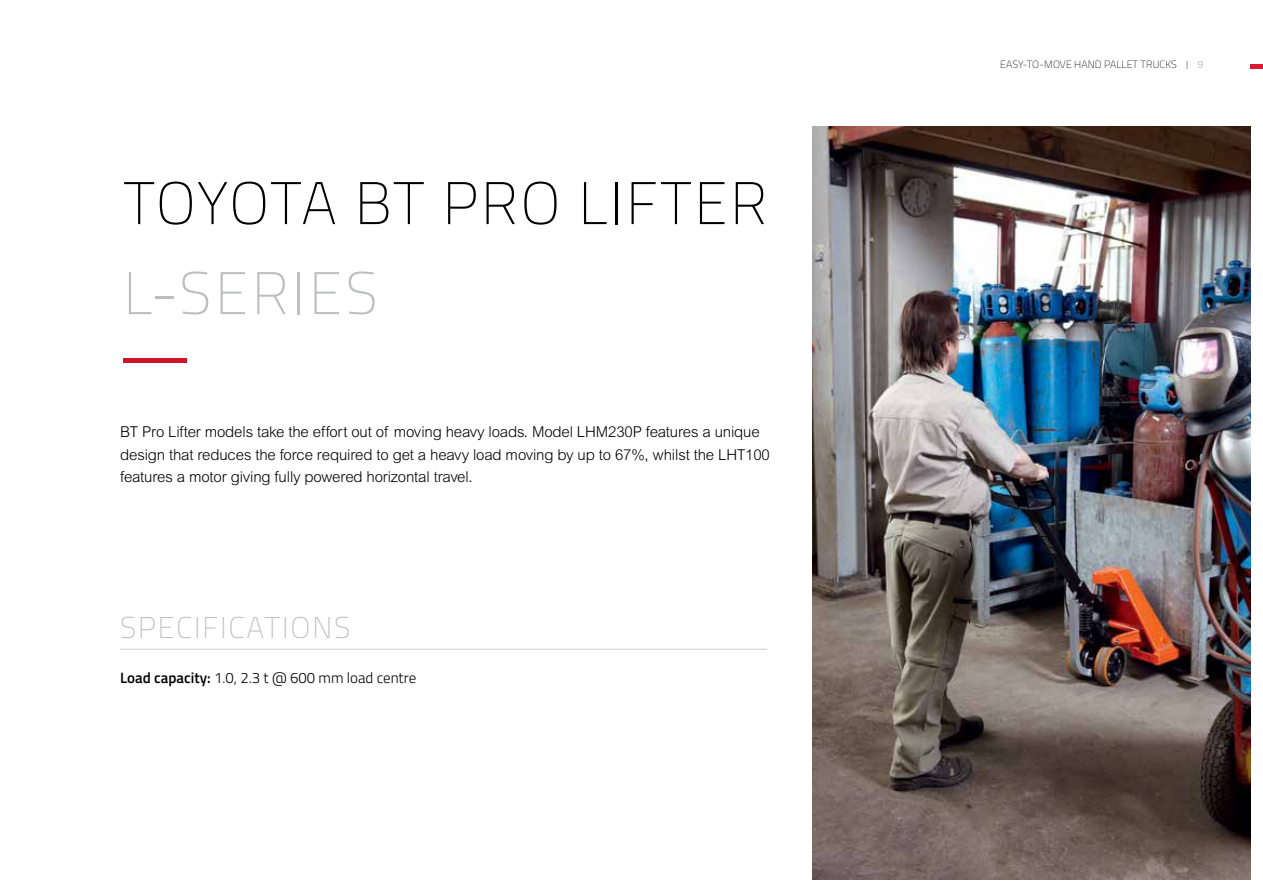
<style>
.page{position:relative;width:1263px;height:893px;background:#fff}
.page>*{position:absolute;margin:0;border:0;box-sizing:border-box;transform-origin:0 0}
.t1{font:100 60px "Titillium";letter-spacing:.045em;color:#000}
.t2{font:100 60px "Titillium";letter-spacing:.06em;color:#bcbec0}
.t3{font:100 30px "Titillium";letter-spacing:.06em;color:#bcbec0}
.t4{font:300 15px/22.5px "Arial MT Std";letter-spacing:-.01em;color:#000}
.t5{font:300 15px "Titillium";color:#000}
.t6{font:100 10.5px "Titillium Web";letter-spacing:.01em;color:#000}
.s1{font-weight:600}
.s2{font-size:8.4px}
.s3{font-family:"Titillium";font-weight:400;color:#bcbec0}
</style>
<div class="page">
<div style="left:1250px;top:64px;width:13px;height:5px;background:#da1a32"></div>
<img style="left:812px;top:126px;width:438px;height:753px">
<hr style="left:120px;top:648px;width:647px;height:2px;background:#bcbec0">
<hr style="left:123px;top:358px;width:64px;height:4px;background:#ce1628">
<h1 class="t1" style="left:123px;top:160px;width:645px">TOYOTA BT PRO LIFTER</h1>
<h1 class="t2" style="left:123px;top:250px;width:256px">L-SERIES</h1>
<p class="t4" style="left:120px;top:421px;width:651px">BT Pro Lifter models take the effort out of moving heavy loads. Model LHM230P features a unique design that reduces the force required to get a heavy load moving by up to 67%, whilst the LHT100 features a motor giving fully powered horizontal travel.</p>
<h2 class="t3" style="left:120px;top:606px;width:231px">SPECIFICATIONS</h2>
<p class="t5" style="left:120px;top:667px;width:298px"><span class="s1">Load capacity:</span> 1.0, 2.3 t @ 600 mm load centre</p>
<p class="t6" style="left:1000px;top:57px;width:205px">EASY-TO-MOVE HAND PALLET TRUCKS <span class="s2">|</span> <span class="s3">9</span></p>
</div>
